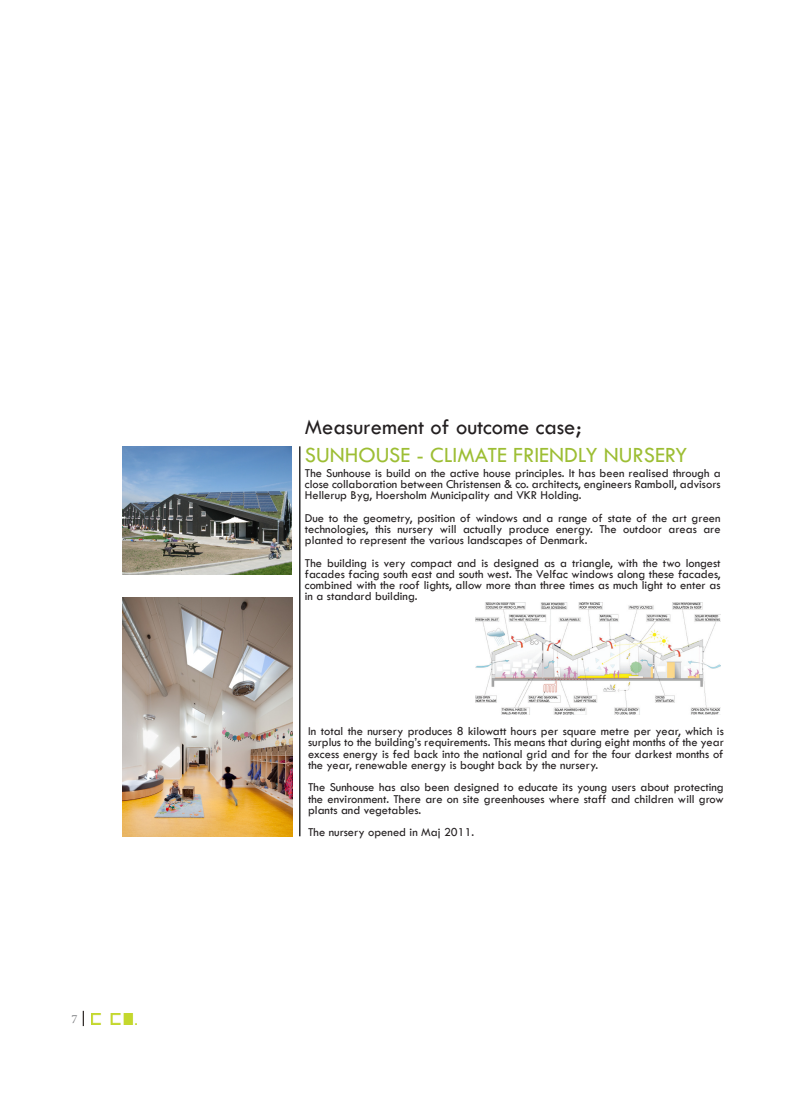
<style>
.page{position:relative;width:787px;height:1095px;background:#fff}
.page>*{position:absolute;margin:0;border:0;box-sizing:border-box;transform-origin:0 0}
.t1{font:22.5px "Tw Cen";color:#9dbe34}
.t2{font:22.5px "Tw Cen";color:#231f20}
.t3{font:12.5px/11.2px "Tw Cen";color:#231f20;text-align:justify}
.t4{font:12.5px "Minion Pro";color:#808285}
</style>
<div class="page">
<svg style="left:83px;top:1011px;width:1px;height:15px"></svg>
<img style="left:91px;top:1013px;width:46px;height:12px">
<hr style="left:299px;top:446px;width:1px;height:390px;background:#000">
<img style="left:475px;top:602px;width:245px;height:113px">
<img style="left:122px;top:597px;width:171px;height:239px">
<img style="left:122px;top:446px;width:169px;height:128px">
<p class="t4" style="left:71px;top:1010px;width:7px">7</p>
<p class="t2" style="left:305px;top:414px;width:278px">Measurement of outcome case;</p>
<p class="t1" style="left:305px;top:441px;width:384px">SUNHOUSE - CLIMATE FRIENDLY NURSERY</p>
<p class="t3" style="left:305px;top:467px;width:417px">The Sunhouse is build on the active house principles. It has been realised through a close collaboration between Christensen &amp; co. architects, engineers Ramboll, advisors Hellerup Byg, Hoersholm Municipality and VKR Holding.</p>
<p class="t3" style="left:305px;top:512px;width:417px">Due to the geometry, position of windows and a range of state of the art green technologies, this nursery will actually produce energy. The outdoor areas are planted to represent the various landscapes of Denmark.</p>
<p class="t3" style="left:305px;top:557px;width:417px">The building is very compact and is designed as a triangle, with the two longest facades facing south east and south west. The Velfac windows along these facades, combined with the roof lights, allow more than three times as much light to enter as in a standard building.</p>
<p class="t3" style="left:308px;top:725px;width:417px">In total the nursery produces 8 kilowatt hours per square metre per year, which is surplus to the building’s requirements. This means that during eight months of the year excess energy is fed back into the national grid and for the four darkest months of the year, renewable energy is bought back by the nursery.</p>
<p class="t3" style="left:308px;top:782px;width:417px">The Sunhouse has also been designed to educate its young users about protecting the environment. There are on site greenhouses where staff and children will grow plants and vegetables.</p>
<p class="t3" style="left:308px;top:827px;width:168px">The nursery opened in Maj 2011.</p>
</div>
